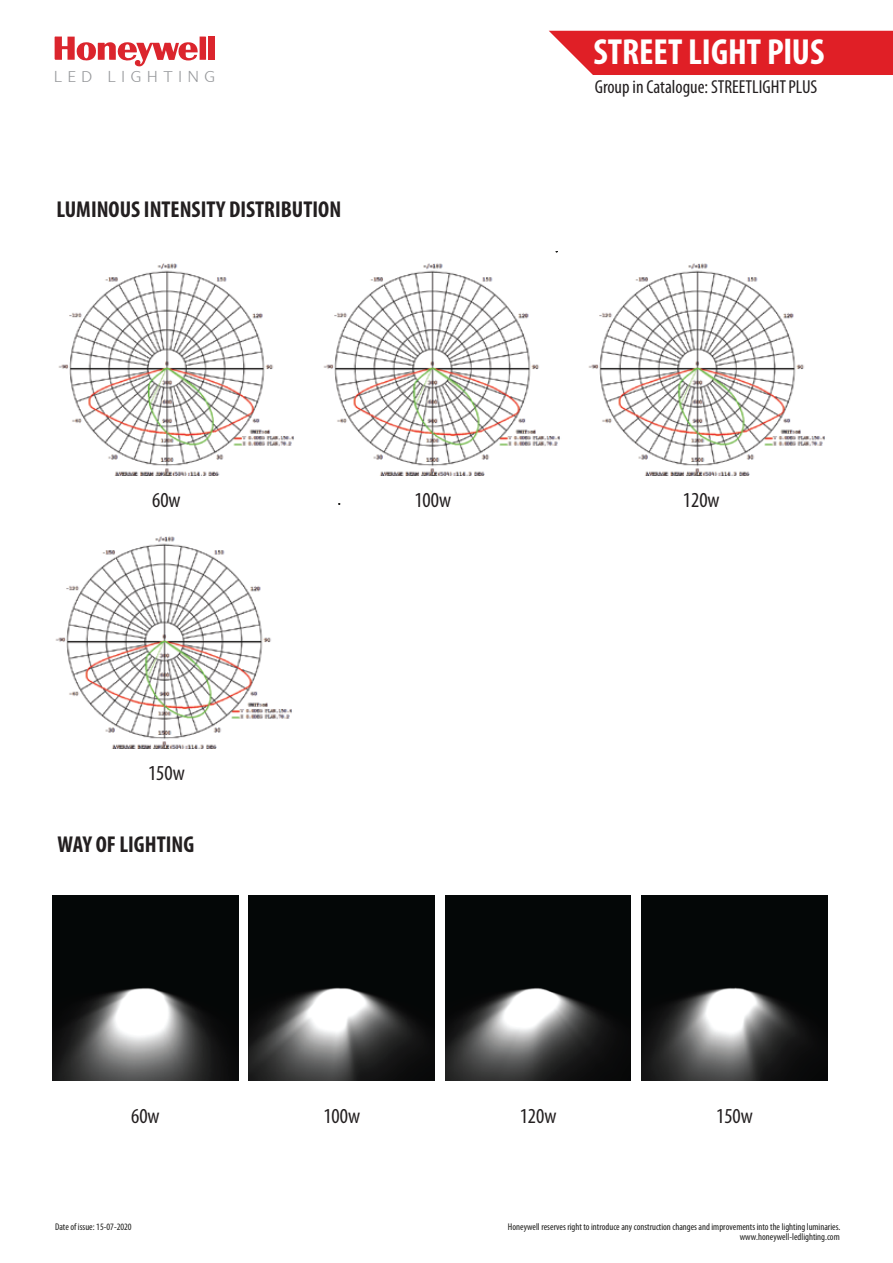
<style>
.page{position:relative;width:893px;height:1263px;background:#fff}
.page>*{position:absolute;margin:0;border:0;box-sizing:border-box;transform-origin:0 0}
.t1{font:700 condensed 36.45px "Myriad Pro";color:#fff}
.t2{font:700 condensed 23.1px "Myriad Pro";color:#231f20}
.t3{font:condensed 21.45px "Myriad Pro";color:#231f20}
.t4{font:condensed 18.9px "Myriad Pro";color:#231f20}
.t5{font:16.05px "Sky Sans W01 Book Small Caps";letter-spacing:.36em;color:#95979a}
.t6{font:condensed 9.75px/9.4px "Myriad Pro";color:#1d1d1b;text-align:right}
</style>
<div class="page">
<div style="left:549px;top:31px;width:344px;height:44px;background:#e01f26"></div>
<svg style="left:55px;top:37px;width:151px;height:30px"></svg>
<div style="left:208px;top:37px;width:6px;height:23px;background:#db252d"></div>
<img style="left:53px;top:895px;width:185px;height:186px">
<img style="left:249px;top:895px;width:186px;height:186px">
<img style="left:445px;top:895px;width:186px;height:186px">
<img style="left:642px;top:895px;width:185px;height:186px">
<img style="left:58px;top:263px;width:236px;height:213px">
<img style="left:323px;top:263px;width:237px;height:213px">
<img style="left:55px;top:536px;width:237px;height:213px">
<img style="left:588px;top:263px;width:237px;height:213px">
<h3 class="t5" style="left:54px;top:68px;width:163px">LED LIGHTING</h3>
<h2 class="t2" style="left:57px;top:195px;width:286px">LUMINOUS INTENSITY DISTRIBUTION</h2>
<h1 class="t1" style="left:593px;top:29px;width:232px">STREET LIGHT PlUS</h1>
<h3 class="t4" style="left:595px;top:75px;width:224px">Group in Catalogue: STREETLIGHT PLUS</h3>
<h3 class="t3" style="left:152px;top:487px;width:30px">60w</h3>
<h3 class="t3" style="left:414px;top:487px;width:38px">100w</h3>
<h3 class="t3" style="left:683px;top:487px;width:38px">120w</h3>
<h3 class="t3" style="left:148px;top:760px;width:38px">150w</h3>
<h2 class="t2" style="left:58px;top:830px;width:138px">WAY OF LIGHTING</h2>
<h3 class="t3" style="left:131px;top:1103px;width:30px">60w</h3>
<h3 class="t3" style="left:323px;top:1103px;width:38px">100w</h3>
<h3 class="t3" style="left:520px;top:1103px;width:38px">120w</h3>
<h3 class="t3" style="left:716px;top:1103px;width:38px">150w</h3>
<p class="t6" style="left:55px;top:1222px;width:78px">Date of issue: 15-07-2020</p>
<p class="t6" style="left:508px;top:1222px;width:334px">Honeywell reserves right to introduce any construction changes and improvements into the lighting luminaries. www.honeywell-ledlighting.com</p>
</div>
